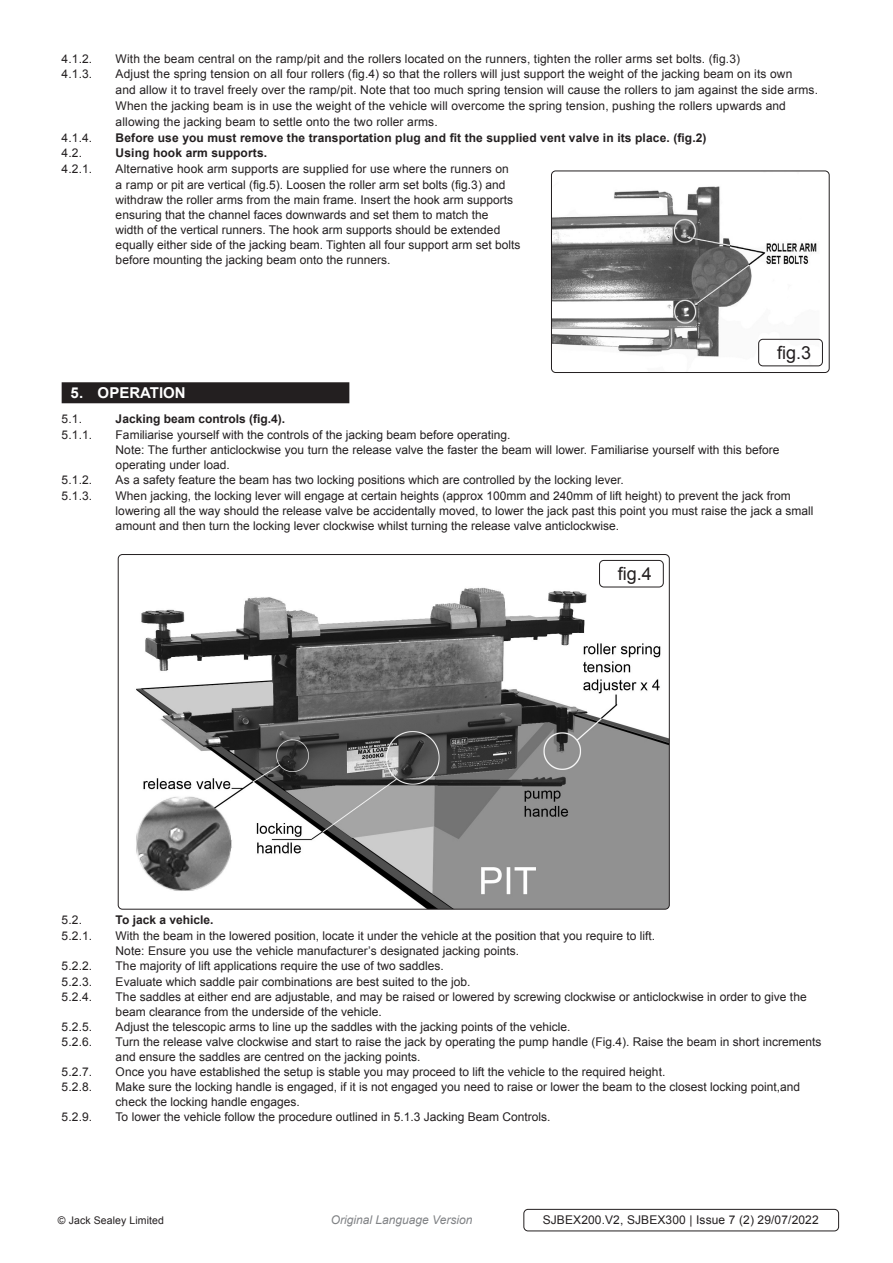
<style>
.page{position:relative;width:893px;height:1263px;background:#fff}
.page>*{position:absolute;margin:0;border:0;box-sizing:border-box;transform-origin:0 0}
.t1{font:18px "Arial";color:#231f20}
.t2{font:700 15px "Arial";color:#fff}
.Body__Footer{font:12px/15.1px "Arial";color:#231f20}
.t3{font:700 12px "Arial";letter-spacing:.01em;color:#231f20}
.t4{font:italic 12px "Arial";color:#808285}
.Body__Justified__7pt{font:10.5px "Arial";letter-spacing:.01em;color:#231f20}
</style>
<div class="page">
<div style="left:62px;top:382px;width:287px;height:21px;background:#231f20"></div>
<img style="left:551px;top:171px;width:268px;height:196px">
<div style="left:551px;top:171px;width:279px;height:202px;border:1px solid #231f20;border-radius:4px"></div>
<div style="left:758px;top:339px;width:65px;height:27px;border:1px solid #231f20;border-radius:4px"></div>
<img style="left:118px;top:585px;width:551px;height:324px">
<div style="left:599px;top:560px;width:65px;height:27px;border:1px solid #231f20;border-radius:4px"></div>
<div style="left:523px;top:1209px;width:316px;height:22px;border:1px solid #231f20;border-radius:4px"></div>
<p class="Body__Footer" style="left:62px;top:51px;width:32px">4.1.2.</p>
<p class="Body__Footer" style="left:116px;top:51px;width:626px">With the beam central on the ramp/pit and the rollers located on the runners, tighten the roller arms set bolts. (fig.3)</p>
<p class="Body__Footer" style="left:62px;top:67px;width:32px">4.1.3.</p>
<p class="Body__Footer" style="left:116px;top:67px;width:704px;line-height:15.8px">Adjust the spring tension on all four rollers (fig.4) so that the rollers will just support the weight of the jacking beam on its own<br>and allow it to travel freely over the ramp/pit. Note that too much spring tension will cause the rollers to jam against the side arms.<br>When the jacking beam is in use the weight of the vehicle will overcome the spring tension, pushing the rollers upwards and allowing the jacking beam to settle onto the two roller arms.</p>
<p class="Body__Footer" style="left:62px;top:130px;width:32px">4.1.4.</p>
<p class="t3" style="left:116px;top:129px;width:592px">Before use you must remove the transportation plug and fit the supplied vent valve in its place. (fig.2)</p>
<p class="Body__Footer" style="left:62px;top:146px;width:22px">4.2.</p>
<p class="t3" style="left:116px;top:145px;width:153px">Using hook arm supports.</p>
<p class="Body__Footer" style="left:62px;top:161px;width:32px">4.2.1.</p>
<p class="Body__Footer" style="left:116px;top:161px;width:406px">Alternative hook arm supports are supplied for use where the runners on<br>a ramp or pit are vertical (fig.5). Loosen the roller arm set bolts (fig.3) and withdraw the roller arms from the main frame. Insert the hook arm supports ensuring that the channel faces downwards and set them to match the<br>width of the vertical runners. The hook arm supports should be extended equally either side of the jacking beam. Tighten all four support arm set bolts before mounting the jacking beam onto the runners.</p>
<p class="t1" style="left:777px;top:341px;width:36px">fig.3</p>
<p class="t2" style="left:71px;top:383px;width:117px">5. OPERATION</p>
<p class="Body__Footer" style="left:62px;top:411px;width:22px">5.1.</p>
<p class="t3" style="left:116px;top:411px;width:171px">Jacking beam controls (fig.4).</p>
<p class="Body__Footer" style="left:62px;top:427px;width:32px">5.1.1.</p>
<p class="Body__Footer" style="left:116px;top:427px;width:396px">Familiarise yourself with the controls of the jacking beam before operating.</p>
<p class="Body__Footer" style="left:116px;top:442px;width:665px">Note: The further anticlockwise you turn the release valve the faster the beam will lower. Familiarise yourself with this before operating under load.</p>
<p class="Body__Footer" style="left:62px;top:473px;width:32px">5.1.2.</p>
<p class="Body__Footer" style="left:116px;top:473px;width:510px">As a safety feature the beam has two locking positions which are controlled by the locking lever.</p>
<p class="Body__Footer" style="left:62px;top:488px;width:32px">5.1.3.</p>
<p class="Body__Footer" style="left:116px;top:488px;width:699px">When jacking, the locking lever will engage at certain heights (approx 100mm and 240mm of lift height) to prevent the jack from lowering all the way should the release valve be accidentally moved, to lower the jack past this point you must raise the jack a small amount and then turn the locking lever clockwise whilst turning the release valve anticlockwise.</p>
<p class="t1" style="left:618px;top:562px;width:36px">fig.4</p>
<p class="Body__Footer" style="left:62px;top:912px;width:22px">5.2.</p>
<p class="t3" style="left:116px;top:912px;width:99px">To jack a vehicle.</p>
<p class="Body__Footer" style="left:62px;top:928px;width:32px">5.2.1.</p>
<p class="Body__Footer" style="left:116px;top:928px;width:541px">With the beam in the lowered position, locate it under the vehicle at the position that you require to lift.</p>
<p class="Body__Footer" style="left:116px;top:943px;width:405px">Note: Ensure you use the vehicle manufacturer’s designated jacking points.</p>
<p class="Body__Footer" style="left:62px;top:959px;width:32px">5.2.2.</p>
<p class="Body__Footer" style="left:116px;top:959px;width:330px">The majority of lift applications require the use of two saddles.</p>
<p class="Body__Footer" style="left:62px;top:974px;width:32px">5.2.3.</p>
<p class="Body__Footer" style="left:116px;top:974px;width:356px">Evaluate which saddle pair combinations are best suited to the job.</p>
<p class="Body__Footer" style="left:62px;top:989px;width:32px">5.2.4.</p>
<p class="Body__Footer" style="left:116px;top:989px;width:692px">The saddles at either end are adjustable, and may be raised or lowered by screwing clockwise or anticlockwise in order to give the beam clearance from the underside of the vehicle.</p>
<p class="Body__Footer" style="left:62px;top:1019px;width:32px">5.2.5.</p>
<p class="Body__Footer" style="left:116px;top:1019px;width:456px">Adjust the telescopic arms to line up the saddles with the jacking points of the vehicle.</p>
<p class="Body__Footer" style="left:62px;top:1034px;width:32px">5.2.6.</p>
<p class="Body__Footer" style="left:116px;top:1034px;width:707px">Turn the release valve clockwise and start to raise the jack by operating the pump handle (Fig.4). Raise the beam in short increments and ensure the saddles are centred on the jacking points.</p>
<p class="Body__Footer" style="left:62px;top:1064px;width:32px">5.2.7.</p>
<p class="Body__Footer" style="left:116px;top:1064px;width:551px">Once you have established the setup is stable you may proceed to lift the vehicle to the required height.</p>
<p class="Body__Footer" style="left:62px;top:1079px;width:32px">5.2.8.</p>
<p class="Body__Footer" style="left:116px;top:1079px;width:686px">Make sure the locking handle is engaged, if it is not engaged you need to raise or lower the beam to the closest locking point,and check the locking handle engages.</p>
<p class="Body__Footer" style="left:62px;top:1109px;width:32px">5.2.9.</p>
<p class="Body__Footer" style="left:116px;top:1109px;width:436px">To lower the vehicle follow the procedure outlined in 5.1.3 Jacking Beam Controls.</p>
<p class="Body__Justified__7pt" style="left:58px;top:1213px;width:108px">© Jack Sealey Limited</p>
<p class="t4" style="left:331px;top:1212px;width:143px">Original Language Version</p>
<p class="Body__Footer" style="left:543px;top:1212px;width:278px">SJBEX200.V2, SJBEX300 | Issue 7 (2) 29/07/2022</p>
</div>
